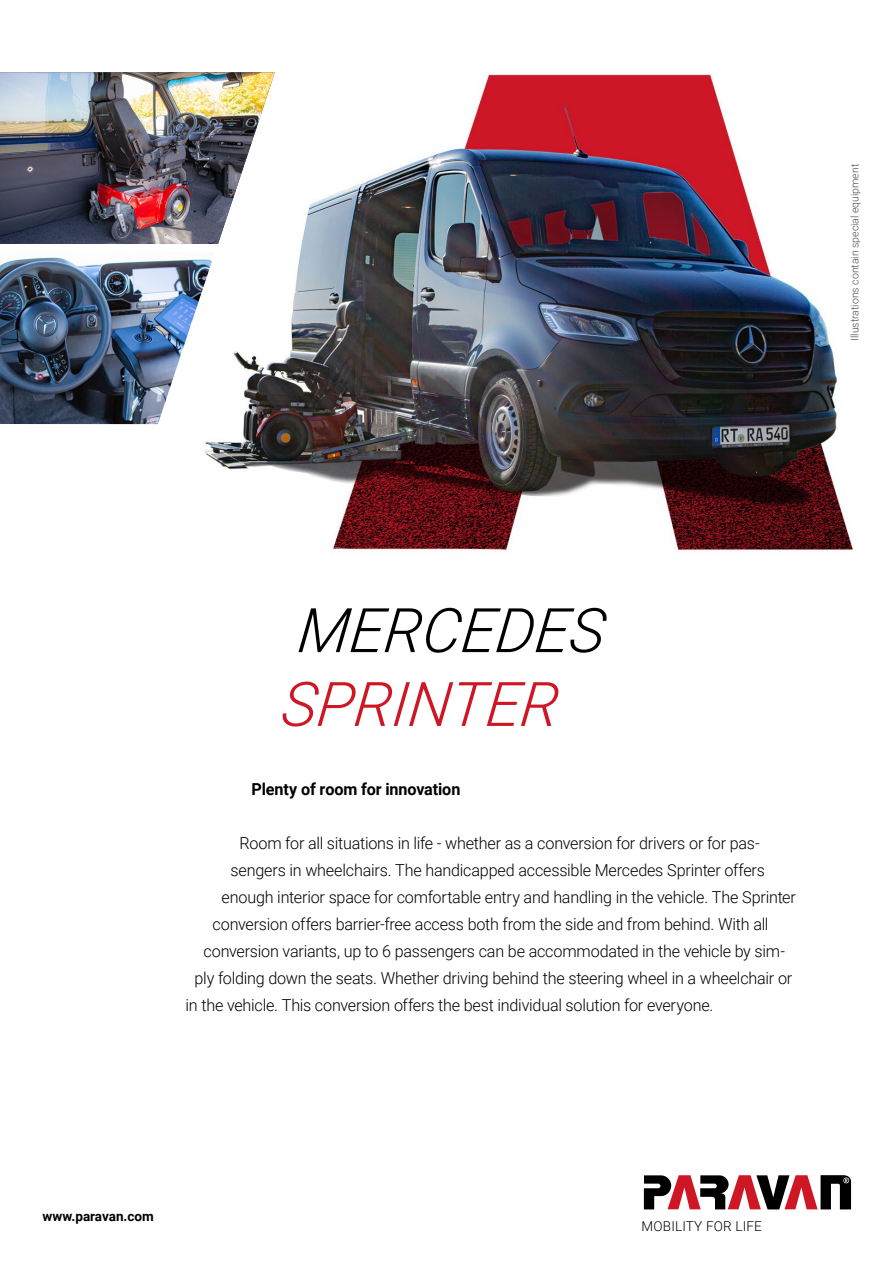
<style>
.page{position:relative;width:893px;height:1263px;background:#fff}
.page>*{position:absolute;margin:0;border:0;box-sizing:border-box;transform-origin:0 0}
.t1{font:italic 300 61.5px "Roboto";color:#000}
.t2{font:italic 300 61.5px "Roboto";color:#ce1625}
.t3{font:300 16.5px "Roboto";letter-spacing:-.015em;color:#000}
.t4{font:700 16.5px "Roboto";letter-spacing:-.005em;color:#000}
.t5{font:300 13.65px "Roboto";letter-spacing:.01em;color:#000}
.t6{font:700 13.5px "Roboto";color:#000}
.t7{font:300 10.5px "Roboto";color:#4a4a49}
</style>
<div class="page">
<img style="left:69px;top:74px;width:784px;height:478px">
<svg style="left:644px;top:1175px;width:207px;height:34px"></svg>
<img style="left:0;top:72px;width:275px;height:172px">
<img style="left:0;top:252px;width:215px;height:172px">
<p class="t7" style="left:847px;top:341px;width:178px;rotate:-90deg">Illustrations contain special equipment</p>
<h1 class="t1" style="left:296px;top:587px;width:318px">MERCEDES</h1>
<h1 class="t2" style="left:280px;top:661px;width:288px">SPRINTER</h1>
<p class="t4" style="left:252px;top:778px;width:210px">Plenty of room for innovation</p>
<p class="t3" style="left:240px;top:832px;width:522px">Room for all situations in life - whether as a conversion for drivers or for pas-</p>
<p class="t3" style="left:231px;top:859px;width:536px">sengers in wheelchairs. The handicapped accessible Mercedes Sprinter offers</p>
<p class="t3" style="left:222px;top:886px;width:576px">enough interior space for comfortable entry and handling in the vehicle. The Sprinter</p>
<p class="t3" style="left:213px;top:913px;width:557px">conversion offers barrier-free access both from the side and from behind. With all</p>
<p class="t3" style="left:204px;top:940px;width:583px">conversion variants, up to 6 passengers can be accommodated in the vehicle by sim-</p>
<p class="t3" style="left:195px;top:967px;width:599px">ply folding down the seats. Whether driving behind the steering wheel in a wheelchair or</p>
<p class="t3" style="left:186px;top:994px;width:529px">in the vehicle. This conversion offers the best individual solution for everyone.</p>
<p class="t6" style="left:43px;top:1206px;width:113px">www.paravan.com</p>
<p class="t5" style="left:642px;top:1216px;width:122px">MOBILITY FOR LIFE</p>
</div>
